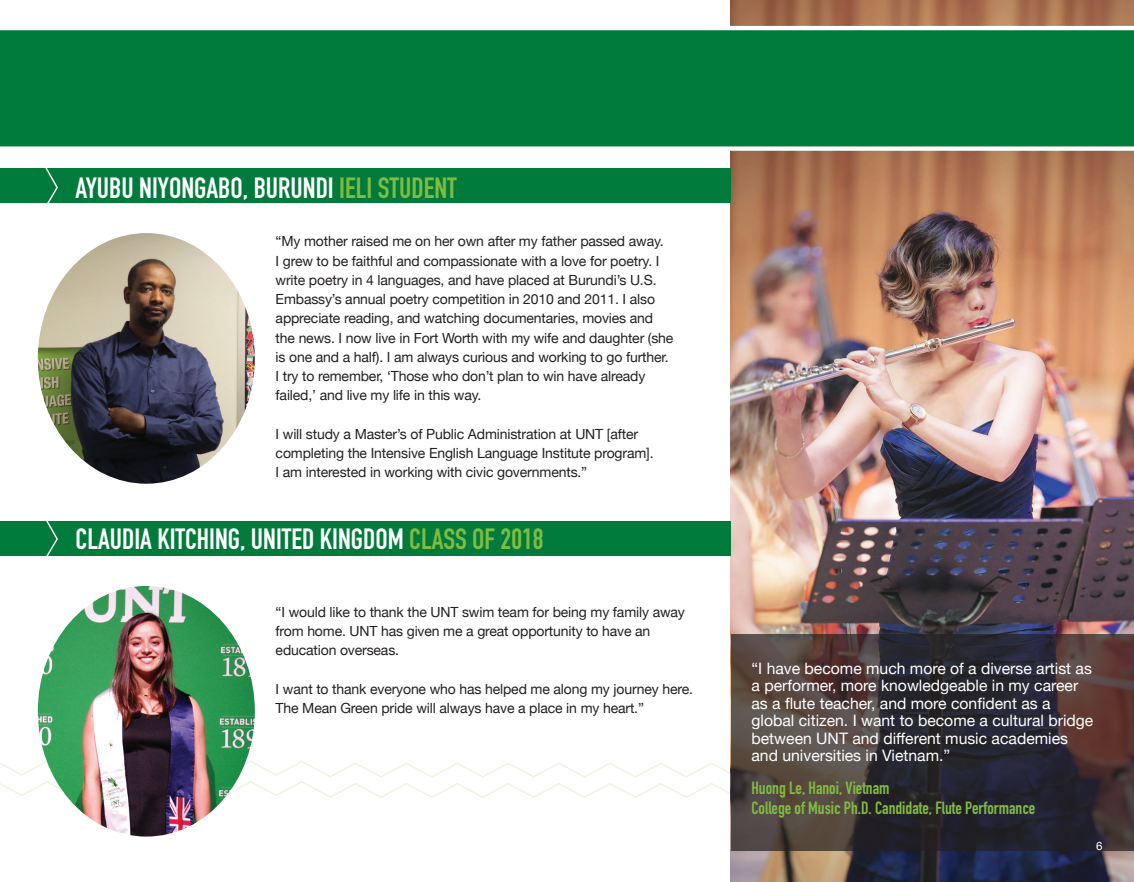
<style>
.page{position:relative;width:1134px;height:882px;background:#fff}
.page>*{position:absolute;margin:0;border:0;box-sizing:border-box;transform-origin:0 0}
.t1{font:700 28.88px "DIN Condensed";color:#fff}
.t2{font:700 17.5px/19.2px "DIN Condensed";color:#80bc41}
.t3{font:15.75px/17.5px "Helvetica Neue";color:#fff}
.t4{font:14px/19.2px "Helvetica Neue";letter-spacing:-.01em;color:#231f20}
.t5{font:11.55px "Helvetica Neue";color:#fff}
.s1{color:#80bc41}
</style>
<div class="page">
<svg style="left:0;top:759px;width:731px;height:44px"></svg>
<img style="left:731px;top:151px;width:403px;height:731px">
<img style="left:731px;top:0;width:403px;height:26px">
<svg style="left:731px;top:634px;width:403px;height:217px"></svg>
<div style="left:0;top:30px;width:1134px;height:121px;background:#007b3b"></div>
<div style="left:0;top:169px;width:731px;height:34px;background:#007b3b"></div>
<div style="left:0;top:522px;width:731px;height:34px;background:#007b3b"></div>
<svg style="left:40px;top:168px;width:19px;height:35px"></svg>
<svg style="left:40px;top:521px;width:19px;height:35px"></svg>
<img style="left:38px;top:233px;width:217px;height:251px">
<img style="left:38px;top:586px;width:217px;height:251px">
<h1 class="t1" style="left:76px;top:168px;width:383px">AYUBU NIYONGABO, BURUNDI <span class="s1">IELI STUDENT</span></h1>
<p class="t4" style="left:276px;top:233px;width:399px">“My mother raised me on her own after my father passed away.<br>I grew to be faithful and compassionate with a love for poetry. I write poetry in 4 languages, and have placed at Burundi’s U.S.<br>Embassy’s annual poetry competition in 2010 and 2011. I also appreciate reading, and watching documentaries, movies and the news. I now live in Fort Worth with my wife and daughter (she is one and a half). I am always curious and working to go further.<br>I try to remember, ‘Those who don’t plan to win have already failed,’ and live my life in this way.</p>
<p class="t4" style="left:276px;top:425px;width:379px">I will study a Master’s of Public Administration at UNT [after completing the Intensive English Language Institute program].<br>I am interested in working with civic governments.”</p>
<h1 class="t1" style="left:76px;top:520px;width:470px">CLAUDIA KITCHING, UNITED KINGDOM <span class="s1">CLASS OF 2018</span></h1>
<p class="t4" style="left:276px;top:603px;width:411px">“I would like to thank the UNT swim team for being my family away from home. UNT has given me a great opportunity to have an education overseas.</p>
<p class="t4" style="left:276px;top:680px;width:419px">I want to thank everyone who has helped me along my journey here.<br>The Mean Green pride will always have a place in my heart.”</p>
<p class="t3" style="left:752px;top:660px;width:343px">“I have become much more of a diverse artist as a performer, more knowledgeable in my career as a flute teacher, and more confident as a global citizen. I want to become a cultural bridge between UNT and different music academies and universities in Vietnam.”</p>
<p class="t2" style="left:752px;top:779px;width:285px">Huong Le, Hanoi, Vietnam<br>College of Music Ph.D. Candidate, Flute Performance</p>
<p class="t5" style="left:1096px;top:837px;width:8px">6</p>
</div>
